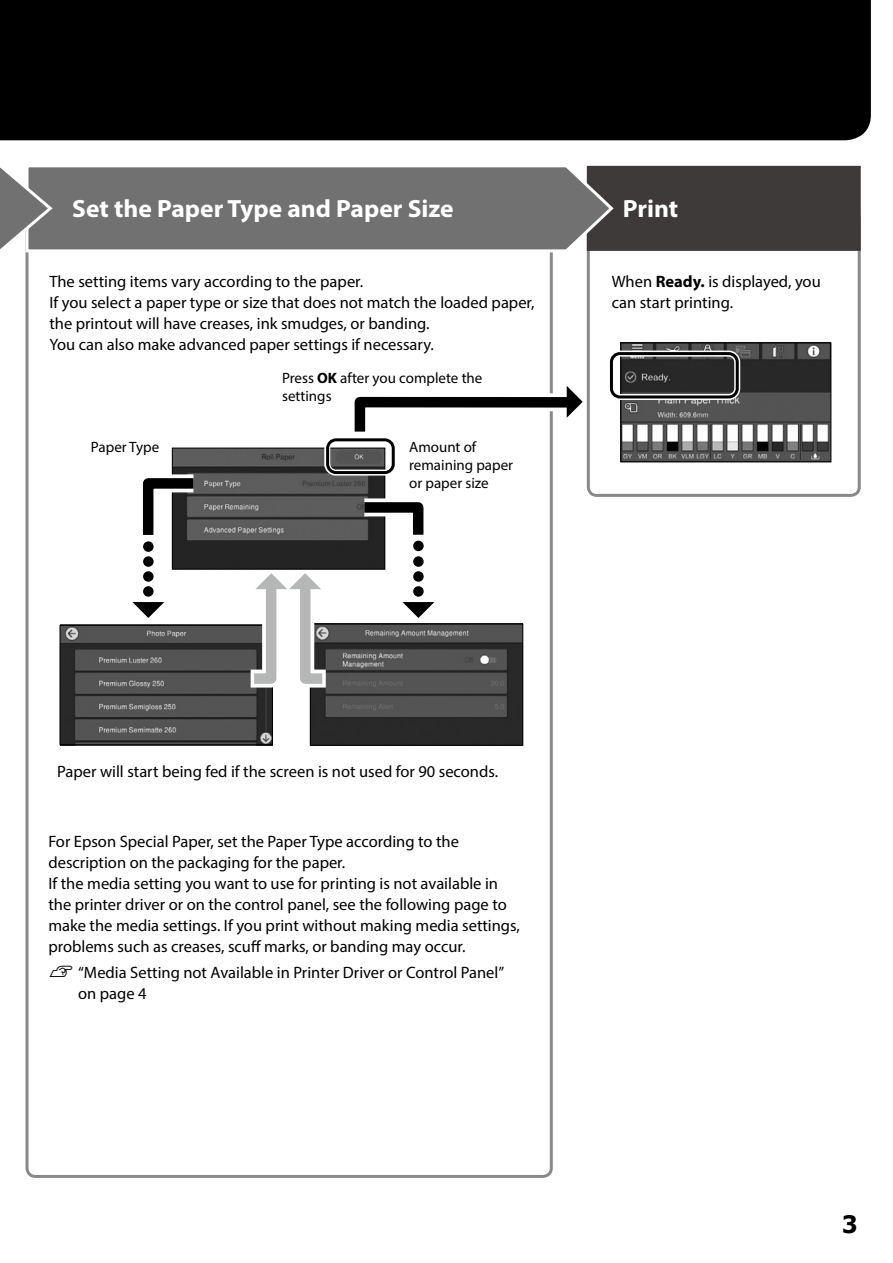
<style>
.page{position:relative;width:893px;height:1263px;background:#fff}
.page>*{position:absolute;margin:0;border:0;box-sizing:border-box;transform-origin:0 0}
.t1{font:700 25.05px "Myriad Pro";color:#fff}
.t2{font:700 24px "Tahoma";color:#000}
.t3{font:16.5px/21px "Myriad Pro";color:#000}
.t4{font:15px/18px "Myriad Pro";color:#000}
.s1{font-weight:700}
.s2{font-family:"TP Publication Group Icons 4 AAA"}
</style>
<div class="page">
<div style="left:587px;top:208px;width:274px;height:289px;border:3px solid #898989;border-radius:9px"></div>
<div style="left:616px;top:166px;width:245px;height:85px;background:#3e3a39"></div>
<svg style="left:55px;top:165px;width:561px;height:89px;background:#7c7b7b"></svg>
<svg style="left:0;top:167px;width:55px;height:87px"></svg>
<div style="left:0;top:0;width:871px;height:140px;background:#000"></div>
<img style="left:174px;top:450px;width:209px;height:118px">
<div style="left:172px;top:448px;width:213px;height:122px;border:1px solid #000"></div>
<div style="left:324px;top:437px;width:72px;height:39px;border:6px solid #fff;border-radius:9px"></div>
<div style="left:326px;top:438px;width:69px;height:36px;border:3px solid #000;border-radius:9px"></div>
<img style="left:622px;top:344px;width:207px;height:116px">
<div style="left:620px;top:342px;width:211px;height:120px;border:1px solid #000"></div>
<div style="left:608px;top:351px;width:132px;height:49px;border:6px solid #fff;border-radius:9px"></div>
<div style="left:610px;top:352px;width:129px;height:46px;border:3px solid #000;border-radius:9px"></div>
<img style="left:62px;top:627px;width:209px;height:116px">
<div style="left:60px;top:625px;width:213px;height:120px;border:1px solid #000"></div>
<img style="left:312px;top:626px;width:209px;height:118px">
<div style="left:310px;top:624px;width:213px;height:122px;border:1px solid #000"></div>
<svg style="left:342px;top:384px;width:246px;height:66px"></svg>
<svg style="left:402px;top:602px;width:32px;height:16px"></svg>
<div style="left:413px;top:586px;width:11px;height:11px;background:#000;border-radius:50%"></div>
<div style="left:413px;top:571px;width:11px;height:11px;background:#000;border-radius:50%"></div>
<div style="left:413px;top:556px;width:11px;height:11px;background:#000;border-radius:50%"></div>
<svg style="left:346px;top:489px;width:78px;height:64px"></svg>
<svg style="left:132px;top:602px;width:32px;height:16px"></svg>
<div style="left:143px;top:586px;width:11px;height:11px;background:#000;border-radius:50%"></div>
<div style="left:143px;top:571px;width:11px;height:11px;background:#000;border-radius:50%"></div>
<div style="left:143px;top:556px;width:11px;height:11px;background:#000;border-radius:50%"></div>
<svg style="left:142px;top:465px;width:69px;height:88px"></svg>
<svg style="left:233px;top:569px;width:111px;height:127px"></svg>
<h1 class="t1" style="left:72px;top:192px;width:383px">Set the Paper Type and Paper Size</h1>
<h1 class="t1" style="left:623px;top:192px;width:57px">Print</h1>
<p class="t3" style="left:49px;top:271px;width:487px">The setting items vary according to the paper.<br>If you select a paper type or size that does not match the loaded paper, the printout will have creases, ink smudges, or banding.<br>You can also make advanced paper settings if necessary.</p>
<p class="t4" style="left:282px;top:368px;width:202px">Press <span class="s1">OK</span> after you complete the settings</p>
<p class="t4" style="left:91px;top:437px;width:70px">Paper Type</p>
<p class="t4" style="left:409px;top:437px;width:105px">Amount of remaining paper or paper size</p>
<p class="t3" style="left:612px;top:271px;width:211px">When <span class="s1">Ready.</span> is displayed, you can start printing.</p>
<p class="t3" style="left:57px;top:761px;width:442px">Paper will start being fed if the screen is not used for 90 seconds.</p>
<p class="t3" style="left:48px;top:831px;width:473px">For Epson Special Paper, set the Paper Type according to the description on the packaging for the paper.<br>If the media setting you want to use for printing is not available in the printer driver or on the control panel, see the following page to make the media settings. If you print without making media settings, problems such as creases, scuff marks, or banding may occur.</p>
<p class="t3" style="left:78px;top:961px;width:428px;text-indent:-30px"><span class="s2">U</span> “Media Setting not Available in Printer Driver or Control Panel” on page 4</p>
<h2 class="t2" style="left:842px;top:1207px;width:17px">3</h2>
</div>
